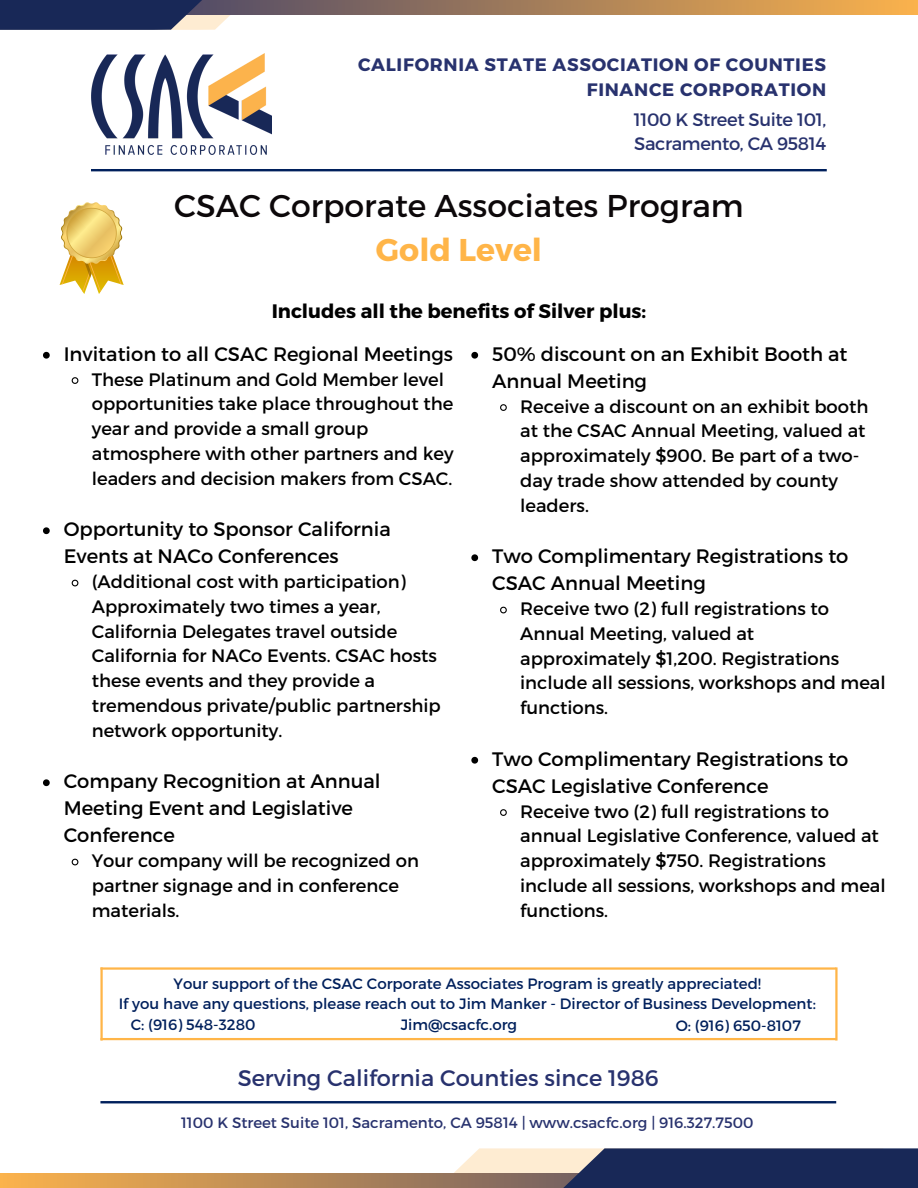
<style>
.page{position:relative;width:918px;height:1188px;background:#fff}
.page>*{position:absolute;margin:0;border:0;box-sizing:border-box;transform-origin:0 0}
.t1{font:31.5px "Montserrat";color:#0c080a}
.t2{font:700 31.5px "Montserrat";color:#ffb548}
.t3{font:22.5px "Montserrat";color:#28326e}
.t4{font:19.5px/27px "Montserrat";color:#000}
.t5{font:700 19.5px "Montserrat";color:#000}
.t6{font:18px/24.8px "Montserrat";color:#000}
.t7{font:700 18px/24.8px "Montserrat";letter-spacing:.04em;color:#28326e;text-align:right}
.t8{font:18px/24.8px "Montserrat";letter-spacing:-.02em;color:#28326e}
.t9{font:15px "Montserrat";color:#00205c}
.t10{font:15px "Montserrat";color:#28326e}
</style>
<div class="page">
<svg style="left:0;top:1173px;width:326px;height:15px;background:#d59b52"></svg>
<hr style="left:91px;top:169px;width:736px;height:2px;background:#00205c">
<svg style="left:370px;top:0;width:548px;height:15px;background:#bb8b56"></svg>
<svg style="left:326px;top:1148px;width:592px;height:40px;background:#6d6e81"></svg>
<svg style="left:0;top:0;width:370px;height:30px"></svg>
<img style="left:91px;top:54px;width:180px;height:100px">
<hr style="left:100px;top:1101px;width:736px;height:2px;background:#00205c">
<hr style="left:100px;top:1038px;width:736px;height:2px;background:#ffb548">
<hr style="left:100px;top:967px;width:736px;height:3px;background:#ffb548">
<hr style="left:100px;top:967px;width:3px;height:74px;background:#ffb548">
<hr style="left:835px;top:967px;width:3px;height:74px;background:#ffb548">
<svg style="left:60px;top:202px;width:64px;height:92px"></svg>
<svg style="left:43px;top:352px;width:7px;height:7px"></svg>
<svg style="left:71px;top:377px;width:8px;height:7px"></svg>
<svg style="left:43px;top:527px;width:7px;height:7px"></svg>
<svg style="left:71px;top:579px;width:8px;height:8px"></svg>
<svg style="left:43px;top:779px;width:7px;height:7px"></svg>
<svg style="left:71px;top:858px;width:8px;height:8px"></svg>
<svg style="left:471px;top:352px;width:7px;height:7px"></svg>
<svg style="left:500px;top:404px;width:7px;height:7px"></svg>
<svg style="left:471px;top:554px;width:7px;height:7px"></svg>
<svg style="left:500px;top:606px;width:7px;height:8px"></svg>
<svg style="left:471px;top:757px;width:7px;height:7px"></svg>
<svg style="left:500px;top:809px;width:7px;height:7px"></svg>
<p class="t7" style="left:358px;top:52px;width:470px">CALIFORNIA STATE ASSOCIATION OF COUNTIES<br>FINANCE CORPORATION</p>
<p class="t8" style="left:634px;top:106px;width:194px">1100 K Street Suite 101,<br>Sacramento, CA 95814</p>
<h1 class="t1" style="left:174px;top:186px;width:571px">CSAC Corporate Associates Program</h1>
<h1 class="t2" style="left:376px;top:230px;width:168px">Gold Level</h1>
<p class="t5" style="left:272px;top:298px;width:376px">Includes all the benefits of Silver plus:</p>
<p class="t4" style="left:64px;top:339px;width:391px">Invitation to all CSAC Regional Meetings</p>
<p class="t6" style="left:92px;top:366px;width:363px">These Platinum and Gold Member level opportunities take place throughout the year and provide a small group atmosphere with other partners and key leaders and decision makers from CSAC.</p>
<p class="t4" style="left:64px;top:515px;width:329px">Opportunity to Sponsor California<br>Events at NACo Conferences</p>
<p class="t6" style="left:92px;top:568px;width:351px">(Additional cost with participation)<br>Approximately two times a year, California Delegates travel outside California for NACo Events. CSAC hosts these events and they provide a tremendous private/public partnership network opportunity.</p>
<p class="t4" style="left:64px;top:767px;width:318px">Company Recognition at Annual<br>Meeting Event and Legislative<br>Conference</p>
<p class="t6" style="left:92px;top:847px;width:329px">Your company will be recognized on partner signage and in conference materials.</p>
<p class="t4" style="left:492px;top:339px;width:357px">50% discount on an Exhibit Booth at<br>Annual Meeting</p>
<p class="t6" style="left:520px;top:393px;width:350px">Receive a discount on an exhibit booth at the CSAC Annual Meeting, valued at approximately $900. Be part of a two&shy;day trade show attended by county leaders.</p>
<p class="t4" style="left:492px;top:542px;width:358px">Two Complimentary Registrations to<br>CSAC Annual Meeting</p>
<p class="t6" style="left:520px;top:595px;width:367px">Receive two (2) full registrations to<br>Annual Meeting, valued at approximately $1,200. Registrations include all sessions, workshops and meal functions.</p>
<p class="t4" style="left:492px;top:744px;width:358px">Two Complimentary Registrations to<br>CSAC Legislative Conference</p>
<p class="t6" style="left:520px;top:798px;width:367px">Receive two (2) full registrations to annual Legislative Conference, valued at approximately $750. Registrations include all sessions, workshops and meal functions.</p>
<p class="t9" style="left:174px;top:974px;width:589px">Your support of the CSAC Corporate Associates Program is greatly appreciated!</p>
<p class="t9" style="left:119px;top:994px;width:699px">If you have any questions, please reach out to Jim Manker - Director of Business Development:</p>
<p class="t9" style="left:131px;top:1015px;width:126px">C: (916) 548-3280</p>
<p class="t9" style="left:401px;top:1015px;width:118px">Jim@csacfc.org</p>
<p class="t9" style="left:676px;top:1016px;width:127px">O: (916) 650-8107</p>
<p class="t3" style="left:238px;top:1063px;width:422px">Serving California Counties since 1986</p>
<p class="t10" style="left:181px;top:1113px;width:574px">1100 K Street Suite 101, Sacramento, CA 95814 | www.csacfc.org | 916.327.7500</p>
</div>
